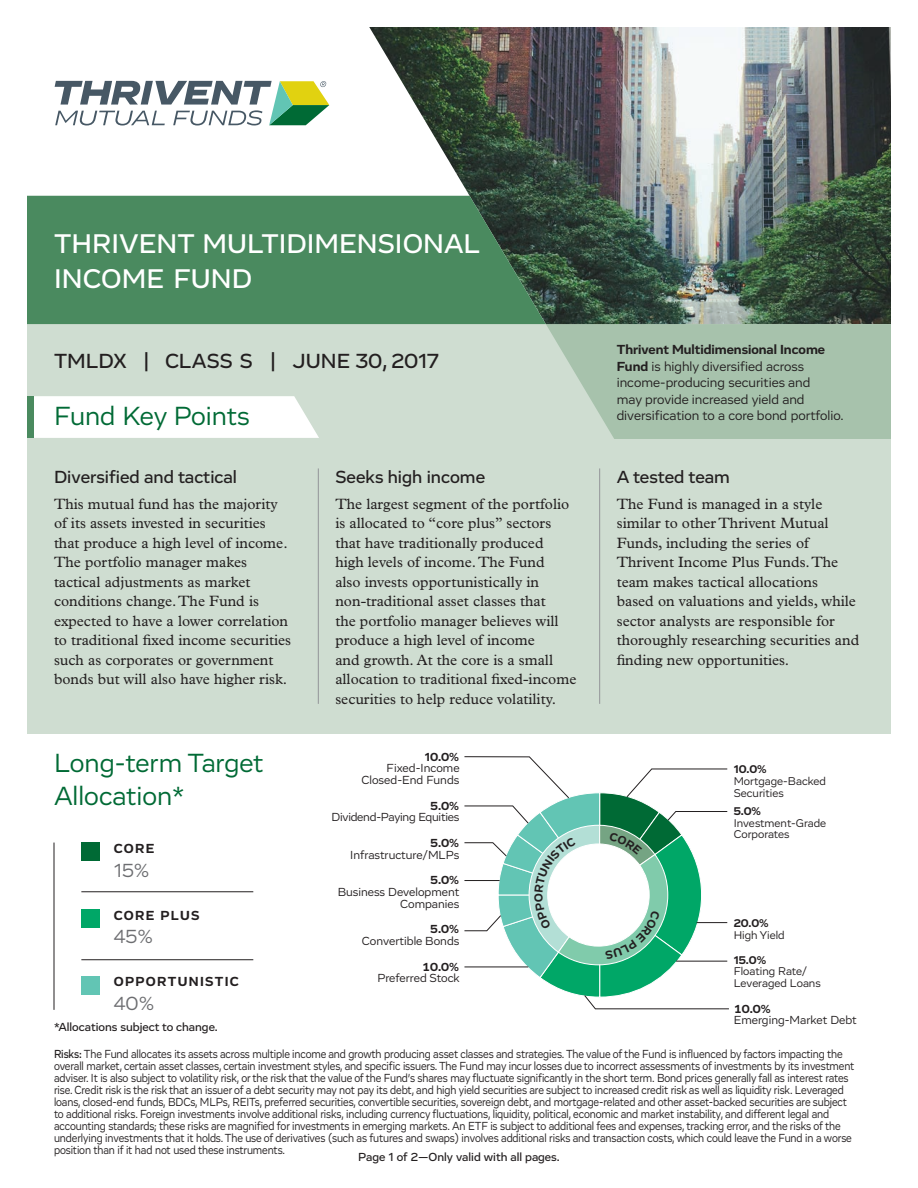
<style>
.page{position:relative;width:918px;height:1188px;background:#fff}
.page>*{position:absolute;margin:0;border:0;box-sizing:border-box;transform-origin:0 0}
.t1{font:500 27.75px/34.5px "Vito";color:#fff}
.Subheadling_-_349_CP{font:27px/32.4px "Vito";color:#006a35}
.t2{font:500 21px "Vito";color:#231f20}
.t3{font:19.5px "Vito";color:#6c6d70}
._2nd_subheading{font:500 18px "Vito";color:#231f20}
.Subheadling_-_349_CP-2{font:15px/19.5px "Plantin MT Std";color:#231f20}
._2nd_subheading-2{font:15px/19.5px "Plantin MT Std";color:#231f20}
.t4{font:13.5px/16.5px "Vito";color:#231f20}
.t5{font:700 13.5px "Vito";letter-spacing:.095em;color:#231f20}
.t6{font:12px/12px "Vito";letter-spacing:-.01em;color:#231f20;scale:.9 1}
.t7{font:12px/11.6px "Vito";letter-spacing:-.01em;color:#231f20;text-align:right}
.Footnote{font:500 12px "Vito";color:#231f20}
.t8{font:700 12px "Vito";color:#231f20}
.t9{font:11.55px/11.6px "Vito";color:#231f20}
.t10{font:700 11.55px "Vito";color:#231f20}
.s1{font-weight:700}
.s2{font-weight:500}
</style>
<div class="page">
<div style="left:27px;top:323px;width:864px;height:410px;background:#cfddd1"></div>
<div style="left:34px;top:396px;width:285px;height:42px;background:#fff"></div>
<hr style="left:318px;top:468px;width:1px;height:236px;background:#939598">
<hr style="left:599px;top:468px;width:1px;height:236px;background:#939598">
<svg style="left:546px;top:324px;width:345px;height:115px;background:#abc4af"></svg>
<img style="left:369px;top:27px;width:522px;height:297px">
<svg style="left:27px;top:196px;width:519px;height:128px;background:#48845c"></svg>
<svg style="left:55px;top:81px;width:274px;height:45px"></svg>
<div style="left:27px;top:396px;width:7px;height:42px;background:#4a8a5f"></div>
<hr style="left:81px;top:891px;width:172px;height:1px;background:#231f20">
<hr style="left:81px;top:959px;width:172px;height:1px;background:#231f20">
<div style="left:81px;top:843px;width:19px;height:18px;background:#006a35"></div>
<div style="left:81px;top:910px;width:19px;height:18px;background:#00a767"></div>
<div style="left:81px;top:977px;width:19px;height:18px;background:#62c5b4"></div>
<hr style="left:54px;top:843px;width:1px;height:167px;background:#231f20">
<svg style="left:464px;top:756px;width:265px;height:253px"></svg>
<p class="t1" style="left:54px;top:227px;width:428px">THRIVENT MULTIDIMENSIONAL<br>INCOME FUND</p>
<p class="t4" style="left:617px;top:341px;width:210px"><span class="s1">Thrivent Multidimensional Income Fund</span> is highly diversified across income-producing securities and may provide increased yield and</p>
<p class="t2" style="left:54px;top:348px;width:386px">TMLDX | CLASS S | JUNE 30, 2017</p>
<p class="Subheadling_-_349_CP" style="left:54px;top:400px;width:197px">Fund Key Points</p>
<p class="t4" style="left:617px;top:407px;width:229px">diversification to a core bond portfolio.</p>
<p class="_2nd_subheading" style="left:54px;top:466px;width:184px">Diversified and tactical</p>
<p class="Subheadling_-_349_CP-2" style="left:54px;top:494px;width:239px">This mutual fund has the majority of its assets invested in securities that produce a high level of income.<br>The portfolio manager makes tactical adjustments as market conditions change. The Fund is expected to have a lower correlation to traditional fixed income securities such as corporates or government bonds but will also have higher risk.</p>
<p class="_2nd_subheading" style="left:335px;top:466px;width:151px">Seeks high income</p>
<p class="Subheadling_-_349_CP-2" style="left:335px;top:494px;width:243px">The largest segment of the portfolio is allocated to “core plus” sectors that have traditionally produced<br>high levels of income. The Fund<br>also invests opportunistically in non-traditional asset classes that<br>the portfolio manager believes will produce a high level of income<br>and growth. At the core is a small allocation to traditional fixed-income securities to help reduce volatility.</p>
<p class="_2nd_subheading" style="left:617px;top:466px;width:115px">A tested team</p>
<p class="_2nd_subheading-2" style="left:617px;top:494px;width:244px">The Fund is managed in a style similar to other Thrivent Mutual Funds, including the series of Thrivent Income Plus Funds. The team makes tactical allocations<br>based on valuations and yields, while sector analysts are responsible for thoroughly researching securities and finding new opportunities.</p>
<p class="t8" style="left:425px;top:749px;width:36px">10.0%</p>
<p class="t7" style="left:362px;top:763px;width:100px">Fixed-Income<br>Closed-End Funds</p>
<p class="Subheadling_-_349_CP" style="left:54px;top:747px;width:211px">Long-term Target<br>Allocation*</p>
<p class="t9" style="left:734px;top:764px;width:94px"><span class="s1">10.0%<br></span>Mortgage-Backed<br>Securities</p>
<p class="t7" style="left:332px;top:800px;width:129px"><span class="s1">5.0%<br></span>Dividend-Paying Equities</p>
<p class="t10" style="left:734px;top:804px;width:29px">5.0%</p>
<p class="t9" style="left:734px;top:817px;width:94px">Investment-Grade<br>Corporates</p>
<p class="t7" style="left:350px;top:837px;width:111px"><span class="s1">5.0%<br></span>Infrastructure/MLPs</p>
<p class="t7" style="left:338px;top:875px;width:123px"><span class="s1">5.0%<br></span>Business Development<br>Companies</p>
<p class="t5" style="left:114px;top:840px;width:42px">CORE</p>
<p class="t3" style="left:114px;top:858px;width:37px">15%</p>
<p class="t5" style="left:114px;top:907px;width:87px">CORE PLUS</p>
<p class="t3" style="left:114px;top:925px;width:41px">45%</p>
<p class="t5" style="left:114px;top:974px;width:127px">OPPORTUNISTIC</p>
<p class="t3" style="left:114px;top:992px;width:42px">40%</p>
<p class="t6" style="left:54px;top:1048px;width:891px"><span class="s2">Risks:</span> The Fund allocates its assets across multiple income and growth producing asset classes and strategies. The value of the Fund is influenced by factors impacting the overall market, certain asset classes, certain investment styles, and specific issuers. The Fund may incur losses due to incorrect assessments of investments by its investment adviser. It is also subject to volatility risk, or the risk that the value of the Fund’s shares may fluctuate significantly in the short term. Bond prices generally fall as interest rates rise. Credit risk is the risk that an issuer of a debt security may not pay its debt, and high yield securities are subject to increased credit risk as well as liquidity risk. Leveraged loans, closed-end funds, BDCs, MLPs, REITs, preferred securities, convertible securities, sovereign debt, and mortgage-related and other asset-backed securities are subject to additional risks. Foreign investments involve additional risks, including currency fluctuations, liquidity, political, economic and market instability, and different legal and accounting standards; these risks are magnified for investments in emerging markets. An ETF is subject to additional fees and expenses, tracking error, and the risks of the underlying investments that it holds. The use of derivatives (such as futures and swaps) involves additional risks and transaction costs, which could leave the Fund in a worse position than if it had not used these instruments.</p>
<p class="t10" style="left:734px;top:916px;width:37px">20.0%</p>
<p class="t9" style="left:734px;top:929px;width:52px">High Yield</p>
<p class="t7" style="left:362px;top:923px;width:99px"><span class="s1">5.0%<br></span>Convertible Bonds</p>
<p class="t9" style="left:734px;top:954px;width:89px"><span class="s1">15.0%<br></span>Floating Rate/<br>Leveraged Loans</p>
<p class="t7" style="left:734px;top:1003px;width:124px;text-align:left"><span class="s1">10.0%<br></span>Emerging-Market Debt</p>
<p class="t7" style="left:377px;top:961px;width:84px"><span class="s1">10.0%<br></span>Preferred Stock</p>
<p class="Footnote" style="left:54px;top:1020px;width:165px">*Allocations subject to change.</p>
<p class="Footnote" style="left:358px;top:1150px;width:203px">Page 1 of 2—Only valid with all pages.</p>
</div>
